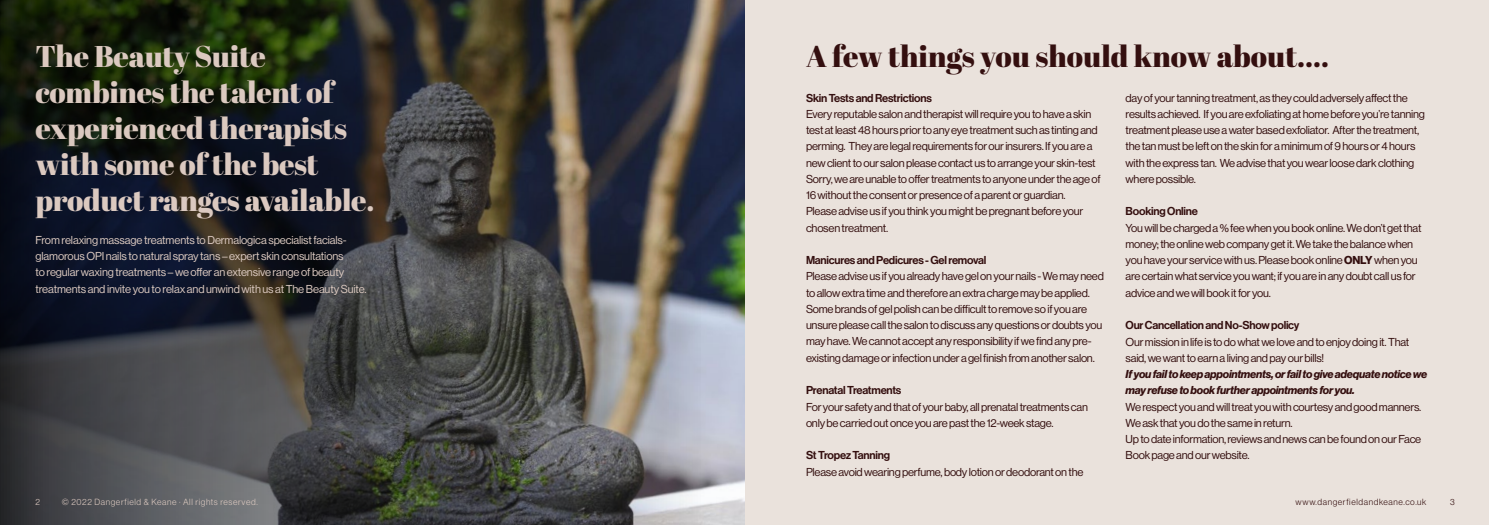
<style>
.page{position:relative;width:1489px;height:525px;background:#fff}
.page>*{position:absolute;margin:0;border:0;box-sizing:border-box;transform-origin:0 0}
.t1{font:30px/36px "Abril Fatface";letter-spacing:-.01em;color:#dbc9c0}
.t2{font:30px "Abril Fatface";color:#340f0f}
.t3{font:11.25px/16.2px "N Haas Grotesk DS Pro 55 Rg";letter-spacing:-.02em;color:#340f0f}
.t4{font:11.25px/16.2px "N Haas Grotesk DS Pro 55 Rg";letter-spacing:-.01em;color:#dbc9c0}
.t5{font:11.25px "N Haas Grotesk DS Pro 65 Md";letter-spacing:-.02em;color:#340f0f}
.t6{font:11.25px/16.2px "N Haas Grotesk DS Pro 76 Bd It";letter-spacing:-.02em;color:#340f0f}
.t7{font:8.75px "N Haas Grotesk DS Pro 45 Lt";letter-spacing:.07em;color:#dbc9c0}
.t8{font:8.75px "N Haas Grotesk DS Pro 45 Lt";letter-spacing:.07em;color:#340f0f}
.s1{font-family:"N Haas Grotesk DS Pro 75 Bd"}
</style>
<div class="page">
<div style="left:733px;top:0;width:755px;height:524px;background:#eae2dc"></div>
<img style="left:709px;top:0;width:35px;height:524px">
<img style="left:0;top:0;width:709px;height:524px">
<h1 class="t1" style="left:35px;top:37px;width:340px">The Beauty Suite combines the talent of experienced therapists with some of the best product ranges available.</h1>
<p class="t4" style="left:35px;top:231px;width:333px">From relaxing massage treatments to Dermalogica specialist facials&shy;glamorous OPI nails to natural spray tans – expert skin consultations<br>to regular waxing treatments – we offer an extensive range of beauty treatments and invite you to relax and unwind with us at The Beauty Suite.</p>
<h1 class="t2" style="left:806px;top:35px;width:524px">A few things you should know about.…</h1>
<p class="t5" style="left:806px;top:91px;width:127px">Skin Tests and Restrictions</p>
<p class="t3" style="left:806px;top:106px;width:296px">Every reputable salon and therapist will require you to have a skin test at least 48 hours prior to any eye treatment such as tinting and perming. They are legal requirements for our insurers. If you are a new client to our salon please contact us to arrange your skin-test Sorry, we are unable to offer treatments to anyone under the age of 16 without the consent or presence of a parent or guardian.<br>Please advise us if you think you might be pregnant before your chosen treatment.</p>
<p class="t5" style="left:806px;top:253px;width:182px">Manicures and Pedicures - Gel removal</p>
<p class="t3" style="left:806px;top:268px;width:299px">Please advise us if you already have gel on your nails - We may need to allow extra time and therefore an extra charge may be applied.<br>Some brands of gel polish can be difficult to remove so if you are unsure please call the salon to discuss any questions or doubts you may have. We cannot accept any responsibility if we find any pre&shy;existing damage or infection under a gel finish from another salon.</p>
<p class="t5" style="left:806px;top:383px;width:97px">Prenatal Treatments</p>
<p class="t3" style="left:806px;top:398px;width:283px">For your safety and that of your baby, all prenatal treatments can only be carried out once you are past the 12-week stage.</p>
<p class="t5" style="left:806px;top:448px;width:86px">St Tropez Tanning</p>
<p class="t3" style="left:806px;top:463px;width:279px">Please avoid wearing perfume, body lotion or deodorant on the</p>
<p class="t3" style="left:1125px;top:89px;width:301px">day of your tanning treatment, as they could adversely affect the results achieved. If you are exfoliating at home before you’re tanning treatment please use a water based exfoliator. After the treatment, the tan must be left on the skin for a minimum of 9 hours or 4 hours with the express tan. We advise that you wear loose dark clothing where possible.</p>
<p class="t5" style="left:1125px;top:205px;width:74px">Booking Online</p>
<p class="t3" style="left:1125px;top:219px;width:297px">You will be charged a % fee when you book online. We don’t get that money; the online web company get it. We take the balance when you have your service with us. Please book online <span class="s1">ONLY</span> when you are certain what service you want; if you are in any doubt call us for advice and we will book it for you.</p>
<p class="t5" style="left:1125px;top:318px;width:175px">Our Cancellation and No-Show policy</p>
<p class="t3" style="left:1125px;top:333px;width:285px">Our mission in life is to do what we love and to enjoy doing it. That said, we want to earn a living and pay our bills!</p>
<p class="t6" style="left:1125px;top:366px;width:303px">If you fail to keep appointments, or fail to give adequate notice we may refuse to book further appointments for you.</p>
<p class="t3" style="left:1125px;top:398px;width:297px">We respect you and will treat you with courtesy and good manners.<br>We ask that you do the same in return.<br>Up to date information, reviews and news can be found on our Face Book page and our website.</p>
<p class="t7" style="left:35px;top:496px;width:6px">2</p>
<p class="t7" style="left:62px;top:496px;width:198px">© 2022 Dangerfield &amp; Keane · All rights reserved.</p>
<p class="t8" style="left:1295px;top:496px;width:132px">www.dangerfieldandkeane.co.uk</p>
<p class="t8" style="left:1449px;top:496px;width:6px">3</p>
</div>
